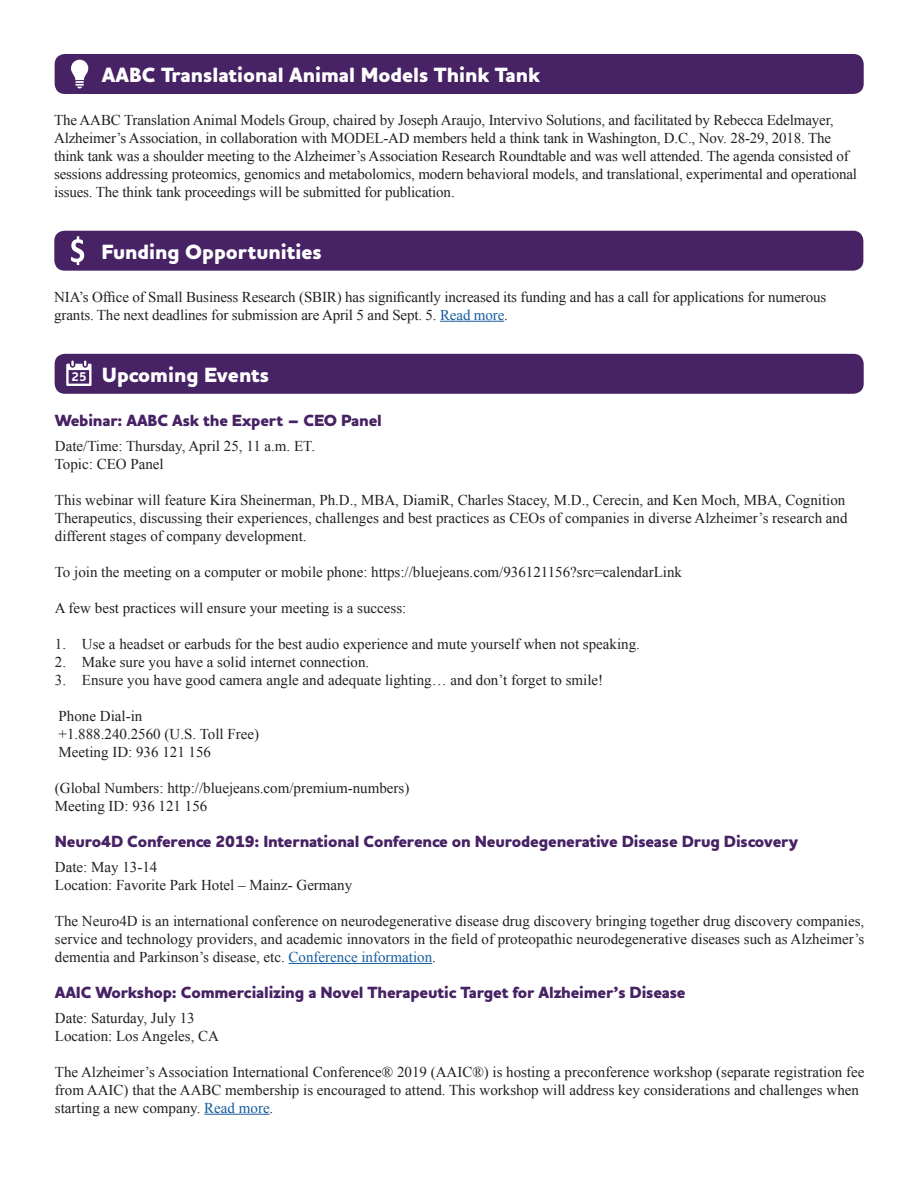
<style>
.page{position:relative;width:918px;height:1188px;background:#fff}
.page>*{position:absolute;margin:0;border:0;box-sizing:border-box;transform-origin:0 0}
.t1{font:800 21px "Houschka Alt Pro";color:#fff}
.t2{font:800 16.5px "Houschka Alt Pro";letter-spacing:-.01em;color:#472264}
.t3{font:15px/18px "Times New Roman";color:#231f20}
.s1{color:#175d9e}
.s2{font-weight:700;font-size:12.75px}
</style>
<div class="page">
<hr style="left:440px;top:321px;width:64px;height:1px;background:#175d9e">
<div style="left:55px;top:54px;width:809px;height:40px;background:#472264;border-radius:10px"></div>
<svg style="left:71px;top:60px;width:17px;height:28px"></svg>
<div style="left:54px;top:231px;width:809px;height:40px;background:#472264;border-radius:10px"></div>
<hr style="left:289px;top:963px;width:143px;height:1px;background:#175d9e">
<hr style="left:204px;top:1114px;width:66px;height:1px;background:#175d9e">
<div style="left:55px;top:354px;width:809px;height:40px;background:#472264;border-radius:10px"></div>
<svg style="left:66px;top:361px;width:26px;height:25px"></svg>
<svg style="left:71px;top:236px;width:13px;height:29px"></svg>
<p class="t1" style="left:102px;top:61px;width:440px">AABC Translational Animal Models Think Tank</p>
<p class="t3" style="left:54px;top:111px;width:805px">The AABC Translation Animal Models Group, chaired by Joseph Araujo, Intervivo Solutions, and facilitated by Rebecca Edelmayer, Alzheimer’s Association, in collaboration with MODEL-AD members held a think tank in Washington, D.C., Nov. 28-29, 2018. The think tank was a shoulder meeting to the Alzheimer’s Association Research Roundtable and was well attended. The agenda consisted of sessions addressing proteomics, genomics and metabolomics, modern behavioral models, and translational, experimental and operational issues. The think tank proceedings will be submitted for publication.</p>
<p class="t1" style="left:102px;top:238px;width:222px">Funding Opportunities</p>
<p class="t3" style="left:54px;top:287px;width:773px">NIA’s Office of Small Business Research (SBIR) has significantly increased its funding and has a call for applications for numerous grants. The next deadlines for submission are April 5 and Sept. 5. <span class="s1">Read more</span>.</p>
<p class="t1" style="left:72px;top:361px;width:199px"><span class="s2">25</span> Upcoming Events</p>
<p class="t2" style="left:55px;top:410px;width:329px">Webinar: AABC Ask the Expert – CEO Panel</p>
<p class="t3" style="left:55px;top:437px;width:262px">Date/Time: Thursday, April 25, 11 a.m. ET.</p>
<p class="t3" style="left:55px;top:455px;width:110px">Topic: CEO Panel</p>
<p class="t3" style="left:55px;top:491px;width:794px">This webinar will feature Kira Sheinerman, Ph.D., MBA, DiamiR, Charles Stacey, M.D., Cerecin, and Ken Moch, MBA, Cognition<br>Therapeutics, discussing their experiences, challenges and best practices as CEOs of companies in diverse Alzheimer’s research and different stages of company development.</p>
<p class="t3" style="left:55px;top:563px;width:629px">To join the meeting on a computer or mobile phone: https://bluejeans.com/936121156?src=calendarLink</p>
<p class="t3" style="left:55px;top:599px;width:353px">A few best practices will ensure your meeting is a success:</p>
<p class="t3" style="left:55px;top:635px;width:587px">1. Use a headset or earbuds for the best audio experience and mute yourself when not speaking.</p>
<p class="t3" style="left:55px;top:653px;width:316px">2. Make sure you have a solid internet connection.</p>
<p class="t3" style="left:55px;top:671px;width:550px">3. Ensure you have good camera angle and adequate lighting… and don’t forget to smile!</p>
<p class="t3" style="left:59px;top:707px;width:85px">Phone Dial-in</p>
<p class="t3" style="left:59px;top:725px;width:202px">+1.888.240.2560 (U.S. Toll Free)</p>
<p class="t3" style="left:59px;top:743px;width:154px">Meeting ID: 936 121 156</p>
<p class="t3" style="left:55px;top:779px;width:356px">(Global Numbers: http://bluejeans.com/premium-numbers)</p>
<p class="t3" style="left:55px;top:797px;width:154px">Meeting ID: 936 121 156</p>
<p class="t2" style="left:55px;top:831px;width:745px">Neuro4D Conference 2019: International Conference on Neurodegenerative Disease Drug Discovery</p>
<p class="t3" style="left:55px;top:858px;width:104px">Date: May 13-14</p>
<p class="t3" style="left:55px;top:876px;width:299px">Location: Favorite Park Hotel – Mainz- Germany</p>
<p class="t3" style="left:55px;top:912px;width:811px;text-align:justify">The Neuro4D is an international conference on neurodegenerative disease drug discovery bringing together drug discovery companies, service and technology providers, and academic innovators in the field of proteopathic neurodegenerative diseases such as Alzheimer’s dementia and Parkinson’s disease, etc. <span class="s1">Conference information</span>.</p>
<p class="t2" style="left:55px;top:981px;width:632px">AAIC Workshop: Commercializing a Novel Therapeutic Target for Alzheimer’s Disease</p>
<p class="t3" style="left:55px;top:1008px;width:141px">Date: Saturday, July 13</p>
<p class="t3" style="left:55px;top:1026px;width:166px">Location: Los Angeles, CA</p>
<p class="t3" style="left:55px;top:1062px;width:811px">The Alzheimer’s Association International Conference® 2019 (AAIC®) is hosting a preconference workshop (separate registration fee from AAIC) that the AABC membership is encouraged to attend. This workshop will address key considerations and challenges when starting a new company. <span class="s1">Read more</span>.</p>
</div>
